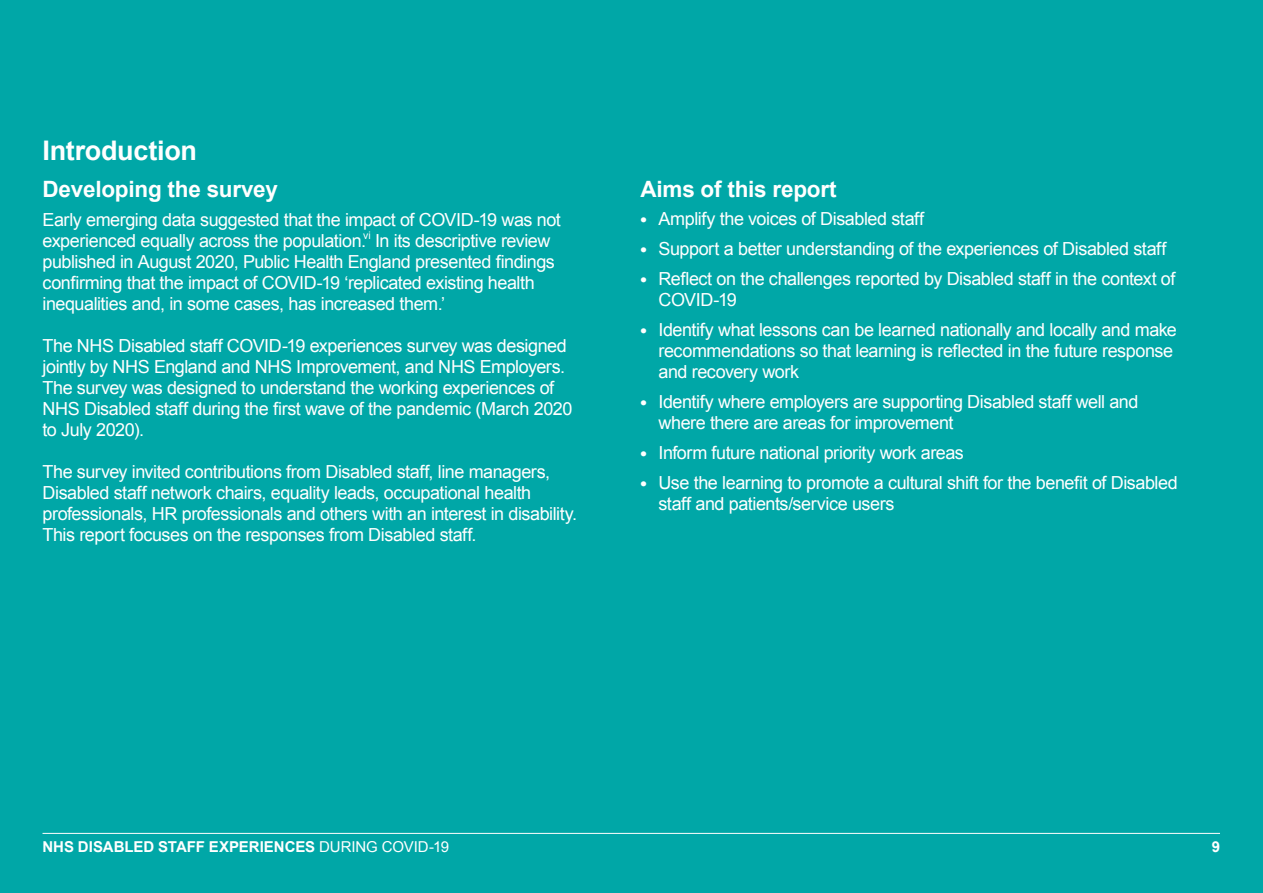
<style>
.page{position:relative;width:1263px;height:893px;background:#00a7a7}
.page>*{position:absolute;margin:0;border:0;box-sizing:border-box;transform-origin:0 0}
.t1{font:700 27px "Arial";letter-spacing:-.01em;color:#fff}
.t2{font:700 22.5px "Arial";letter-spacing:-.01em;color:#fff}
.t3{font:18px/21px "Arial";letter-spacing:-.025em;color:#fff}
.t4{font:700 18px/30px "Arial";color:#fff;text-align:justify}
.t5{font:700 15px "Arial";color:#fff}
.t6{font:10.5px "Arial";color:#fff}
.s1{font-weight:400}
</style>
<div class="page">
<hr style="left:43px;top:833px;width:1177px;height:1px;background:#fff">
<h1 class="t1" style="left:43px;top:133px;width:156px">Introduction</h1>
<p class="t2" style="left:43px;top:175px;width:237px">Developing the survey</p>
<p class="t3" style="left:43px;top:209px;width:520px">Early emerging data suggested that the impact of COVID-19 was not experienced equally across the population. In its descriptive review published in August 2020, Public Health England presented findings confirming that the impact of COVID-19 ‘replicated existing health inequalities and, in some cases, has increased them.’</p>
<p class="t3" style="left:43px;top:335px;width:531px">The NHS Disabled staff COVID-19 experiences survey was designed jointly by NHS England and NHS Improvement, and NHS Employers.<br>The survey was designed to understand the working experiences of NHS Disabled staff during the first wave of the pandemic (March 2020 to July 2020).</p>
<p class="t3" style="left:43px;top:461px;width:536px">The survey invited contributions from Disabled staff, line managers, Disabled staff network chairs, equality leads, occupational health professionals, HR professionals and others with an interest in disability.<br>This report focuses on the responses from Disabled staff.</p>
<p class="t6" style="left:363px;top:229px;width:9px">vi</p>
<p class="t2" style="left:640px;top:175px;width:197px">Aims of this report</p>
<p class="t4" style="left:640px;top:205px;width:8px">• • •</p>
<p class="t3" style="left:658px;top:204px;width:518px;line-height:30px">Amplify the voices of Disabled staff<br>Support a better understanding of the experiences of Disabled staff<br>Reflect on the challenges reported by Disabled staff in the context of</p>
<p class="t3" style="left:658px;top:285px;width:520px;line-height:30px">COVID-19<br>Identify what lessons can be learned nationally and locally and make</p>
<p class="t3" style="left:658px;top:340px;width:516px">recommendations so that learning is reflected in the future response and recovery work</p>
<p class="t3" style="left:658px;top:391px;width:481px">Identify where employers are supporting Disabled staff well and where there are areas for improvement</p>
<p class="t3" style="left:658px;top:438px;width:521px;line-height:30px">Inform future national priority work areas<br>Use the learning to promote a cultural shift for the benefit of Disabled</p>
<p class="t3" style="left:658px;top:493px;width:237px">staff and patients/service users</p>
<p class="t4" style="left:640px;top:316px;width:8px">•</p>
<p class="t4" style="left:640px;top:388px;width:8px">•</p>
<p class="t4" style="left:640px;top:439px;width:8px">• •</p>
<p class="t5" style="left:43px;top:837px;width:408px">NHS DISABLED STAFF EXPERIENCES <span class="s1">DURING COVID-19</span></p>
<p class="t5" style="left:1212px;top:837px;width:10px">9</p>
</div>
